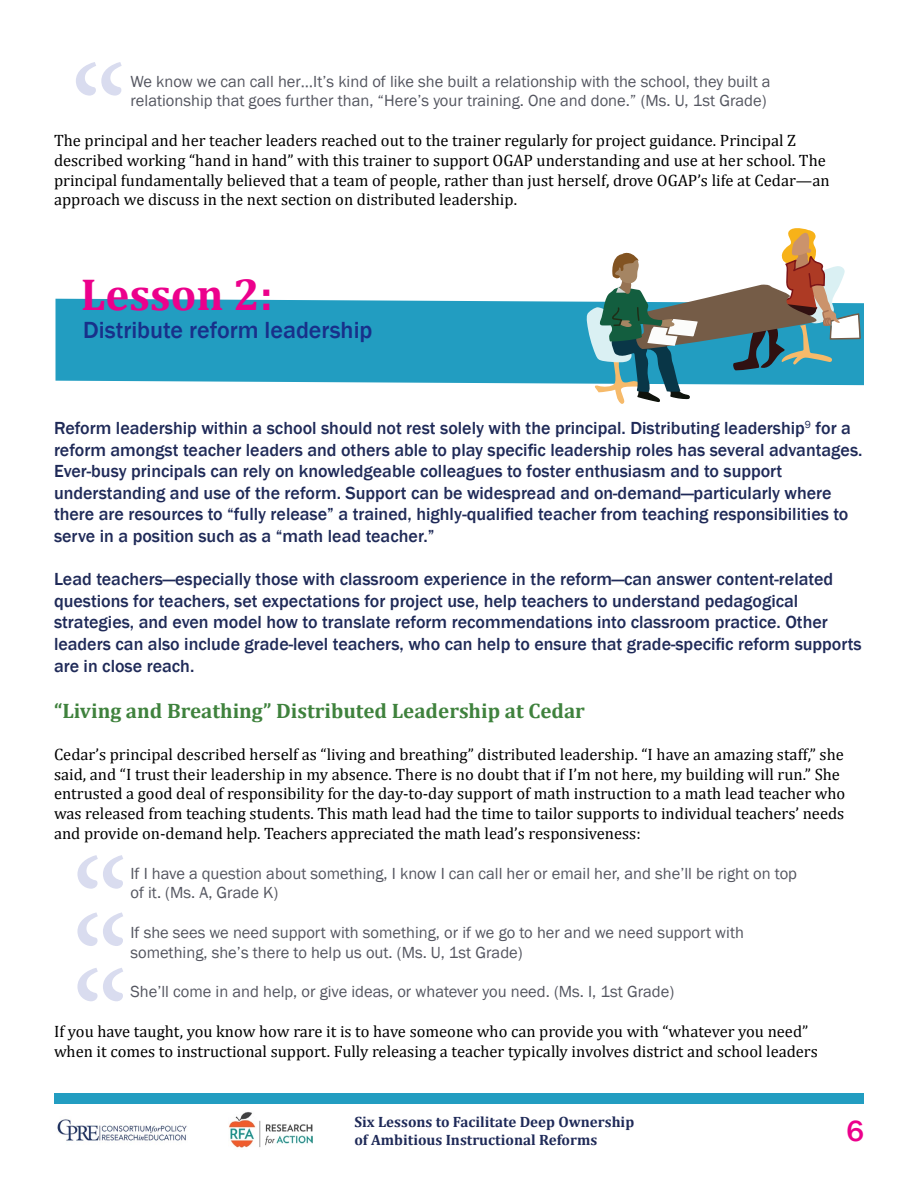
<style>
.page{position:relative;width:918px;height:1188px;background:#fff}
.page>*{position:absolute;margin:0;border:0;box-sizing:border-box;transform-origin:0 0}
.t1{font:145.5px "Minion Pro";color:#d9dcef}
.t2{font:700 45px "Cambria";color:#ec008c}
.t3{font:500 30px "Franklin Gothic";color:#ec008c}
.t4{font:500 24px "Franklin Gothic";color:#18308a}
.t5{font:700 21px "Cambria";color:#3f823d}
.t6{font:500 18px/21.6px "Franklin Gothic";color:#1f2a58}
.t7{font:16.5px/19.8px "Cambria";color:#000}
.t8{font:16.5px/19.8px "Franklin Gothic";color:#545660}
.t9{font:700 15px/18px "Cambria";color:#1f2a58}
</style>
<div class="page">
<div style="left:54px;top:1094px;width:810px;height:10px;background:#229dc1"></div>
<img style="left:57px;top:1119px;width:130px;height:22px">
<img style="left:229px;top:1112px;width:84px;height:36px">
<div style="left:56px;top:299px;width:808px;height:86px;background:#229dc1"></div>
<svg style="left:586px;top:228px;width:275px;height:176px"></svg>
<h1 class="t1" style="left:70px;top:22px;width:59px">“</h1>
<p class="t8" style="left:130px;top:72px;width:642px">We know we can call her…It’s kind of like she built a relationship with the school, they built a relationship that goes further than, “Here’s your training. One and done.” (Ms. U, 1st Grade)</p>
<p class="t7" style="left:54px;top:130px;width:777px">The principal and her teacher leaders reached out to the trainer regularly for project guidance. Principal Z described working “hand in hand” with this trainer to support OGAP understanding and use at her school. The principal fundamentally believed that a team of people, rather than just herself, drove OGAP’s life at Cedar—an approach we discuss in the next section on distributed leadership.</p>
<h2 class="t2" style="left:81px;top:268px;width:193px">Lesson 2:</h2>
<h3 class="t4" style="left:83px;top:316px;width:291px">Distribute reform leadership</h3>
<p class="t6" style="left:54px;top:417px;width:810px">Reform leadership within a school should not rest solely with the principal. Distributing leadership<sup>9</sup> for a reform amongst teacher leaders and others able to play specific leadership roles has several advantages.<br>Ever-busy principals can rely on knowledgeable colleagues to foster enthusiasm and to support understanding and use of the reform. Support can be widespread and on-demand—particularly where there are resources to “fully release” a trained, highly-qualified teacher from teaching responsibilities to serve in a position such as a “math lead teacher.”</p>
<p class="t6" style="left:54px;top:569px;width:809px">Lead teachers—especially those with classroom experience in the reform—can answer content-related questions for teachers, set expectations for project use, help teachers to understand pedagogical strategies, and even model how to translate reform recommendations into classroom practice. Other leaders can also include grade-level teachers, who can help to ensure that grade-specific reform supports are in close reach.</p>
<p class="t5" style="left:54px;top:698px;width:532px">“Living and Breathing” Distributed Leadership at Cedar</p>
<p class="t7" style="left:54px;top:744px;width:793px">Cedar’s principal described herself as “living and breathing” distributed leadership. “I have an amazing staff,” she said, and “I trust their leadership in my absence. There is no doubt that if I’m not here, my building will run.” She entrusted a good deal of responsibility for the day-to-day support of math instruction to a math lead teacher who was released from teaching students. This math lead had the time to tailor supports to individual teachers’ needs and provide on-demand help. Teachers appreciated the math lead’s responsiveness:</p>
<p class="t8" style="left:130px;top:864px;width:668px">If I have a question about something, I know I can call her or email her, and she’ll be right on top of it. (Ms. A, Grade K)</p>
<p class="t8" style="left:130px;top:923px;width:615px">If she sees we need support with something, or if we go to her and we need support with something, she’s there to help us out. (Ms. U, 1st Grade)</p>
<p class="t8" style="left:130px;top:982px;width:545px">She’ll come in and help, or give ideas, or whatever you need. (Ms. I, 1st Grade)</p>
<p class="t7" style="left:54px;top:1021px;width:765px">If you have taught, you know how rare it is to have someone who can provide you with “whatever you need” when it comes to instructional support. Fully releasing a teacher typically involves district and school leaders</p>
<h1 class="t1" style="left:71px;top:873px;width:59px">“““</h1>
<p class="t9" style="left:354px;top:1113px;width:281px">Six Lessons to Facilitate Deep Ownership of Ambitious Instructional Reforms</p>
<h3 class="t3" style="left:847px;top:1112px;width:19px">6</h3>
</div>
